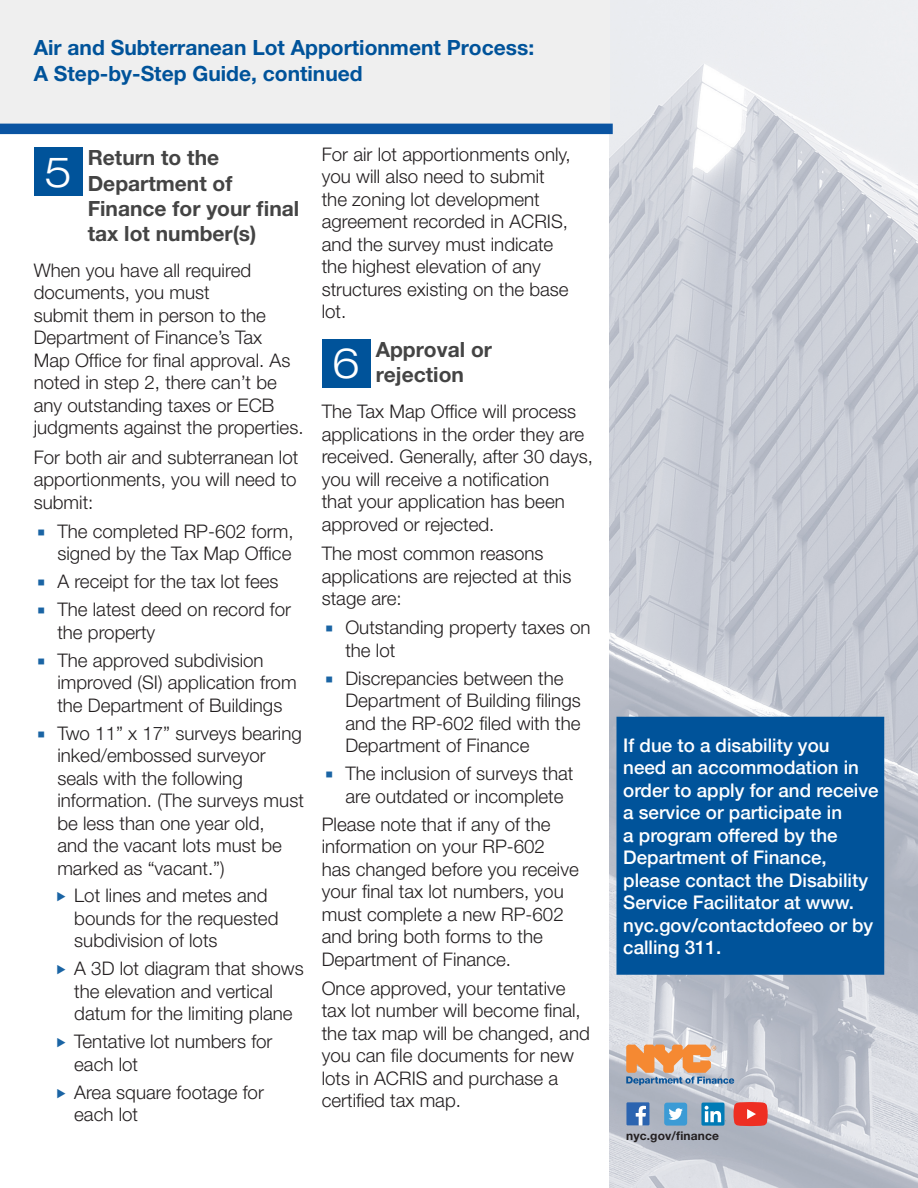
<style>
.page{position:relative;width:918px;height:1188px;background:#fff}
.page>*{position:absolute;margin:0;border:0;box-sizing:border-box;transform-origin:0 0}
.t1{font:300 expanded 42px "Helvetica Neue LT Pro";color:#fff}
.t2{font:700 21px/25.2px "Helvetica Neue LT Pro";color:#444}
.t3{font:700 21px/25.5px "Helvetica Neue LT Pro";color:#00539a}
.t4{font:300 18.75px/22.5px "Helvetica Neue LT Pro";color:#231f20}
.t5{font:500 18.75px/22.5px "Helvetica Neue";color:#fff}
.t6{font:700 12px "Helvetica Neue LT Pro";letter-spacing:.01em;color:#231f20}
</style>
<div class="page">
<img style="left:610px;top:0;width:308px;height:1188px">
<div style="left:34px;top:148px;width:48px;height:48px;background:#00539a"></div>
<div style="left:322px;top:339px;width:48px;height:49px;background:#00539a"></div>
<div style="left:616px;top:717px;width:268px;height:258px;background:#00539a"></div>
<svg style="left:626px;top:1045px;width:108px;height:40px;background:#cda68a"></svg>
<svg style="left:701px;top:1103px;width:24px;height:23px"></svg>
<svg style="left:705px;top:1106px;width:16px;height:16px"></svg>
<svg style="left:734px;top:1102px;width:34px;height:24px"></svg>
<div style="left:664px;top:1103px;width:23px;height:23px;background:#3c9bd5;border-radius:3px"></div>
<svg style="left:669px;top:1108px;width:14px;height:12px"></svg>
<svg style="left:626px;top:1102px;width:23px;height:23px"></svg>
<div style="left:0;top:0;width:610px;height:125px;background:#efefef"></div>
<div style="left:0;top:124px;width:613px;height:10px;background:#0a54a2"></div>
<p class="t3" style="left:34px;top:35px;width:502px">Air and Subterranean Lot Apportionment Process:<br>A Step-by-Step Guide, continued</p>
<h1 class="t1" style="left:44px;top:147px;width:30px">5</h1>
<p class="t2" style="left:88px;top:145px;width:213px">Return to the<br>Department of<br>Finance for your final tax lot number(s)</p>
<p class="t4" style="left:34px;top:259px;width:271px">When you have all required documents, you must<br>submit them in person to the<br>Department of Finance’s Tax<br>Map Office for final approval. As noted in step 2, there can’t be any outstanding taxes or ECB judgments against the properties.</p>
<p class="t4" style="left:34px;top:445px;width:266px;text-align:justify">For both air and subterranean lot apportionments, you will need to submit:</p>
<p class="t4" style="left:57px;top:520px;width:238px">The completed RP-602 form, signed by the Tax Map Office</p>
<p class="t4" style="left:57px;top:567px;width:235px;line-height:27.9px">A receipt for the tax lot fees<br>The latest deed on record for</p>
<p class="t4" style="left:57px;top:618px;width:208px;line-height:27.9px">the property<br>The approved subdivision</p>
<p class="t4" style="left:57px;top:671px;width:241px">improved (SI) application from the Department of Buildings</p>
<p class="t4" style="left:57px;top:721px;width:248px">Two 11” x 17” surveys bearing inked/embossed surveyor seals with the following information. (The surveys must be less than one year old,<br>and the vacant lots must be marked as “vacant.”)</p>
<p class="t4" style="left:74px;top:884px;width:206px">Lot lines and metes and bounds for the requested subdivision of lots</p>
<p class="t4" style="left:74px;top:957px;width:231px">A 3D lot diagram that shows the elevation and vertical datum for the limiting plane</p>
<p class="t4" style="left:74px;top:1030px;width:200px">Tentative lot numbers for each lot</p>
<p class="t4" style="left:74px;top:1080px;width:191px">Area square footage for each lot</p>
<p class="t4" style="left:322px;top:143px;width:251px">For air lot apportionments only, you will also need to submit the zoning lot development agreement recorded in ACRIS, and the survey must indicate the highest elevation of any structures existing on the base lot.</p>
<h1 class="t1" style="left:332px;top:338px;width:30px">6</h1>
<p class="t2" style="left:376px;top:337px;width:118px">Approval or rejection</p>
<p class="t4" style="left:322px;top:400px;width:273px">The Tax Map Office will process applications in the order they are received. Generally, after 30 days, you will receive a notification<br>that your application has been approved or rejected.</p>
<p class="t4" style="left:322px;top:542px;width:251px">The most common reasons applications are rejected at this stage are:</p>
<p class="t4" style="left:345px;top:616px;width:247px">Outstanding property taxes on the lot</p>
<p class="t4" style="left:345px;top:666px;width:237px">Discrepancies between the<br>Department of Building filings and the RP-602 filed with the<br>Department of Finance</p>
<p class="t4" style="left:345px;top:762px;width:230px">The inclusion of surveys that are outdated or incomplete</p>
<p class="t4" style="left:322px;top:812px;width:259px">Please note that if any of the information on your RP-602<br>has changed before you receive your final tax lot numbers, you must complete a new RP-602 and bring both forms to the<br>Department of Finance.</p>
<p class="t4" style="left:322px;top:977px;width:270px">Once approved, your tentative tax lot number will become final, the tax map will be changed, and you can file documents for new lots in ACRIS and purchase a certified tax map.</p>
<p class="t5" style="left:623px;top:733px;width:257px">If due to a disability you<br>need an accommodation in order to apply for and receive a service or participate in<br>a program offered by the<br>Department of Finance, please contact the Disability<br>Service Facilitator at www. nyc.gov/contactdofeeo or by calling 311.</p>
<p class="t6" style="left:626px;top:1128px;width:94px">nyc.gov/finance</p>
</div>
